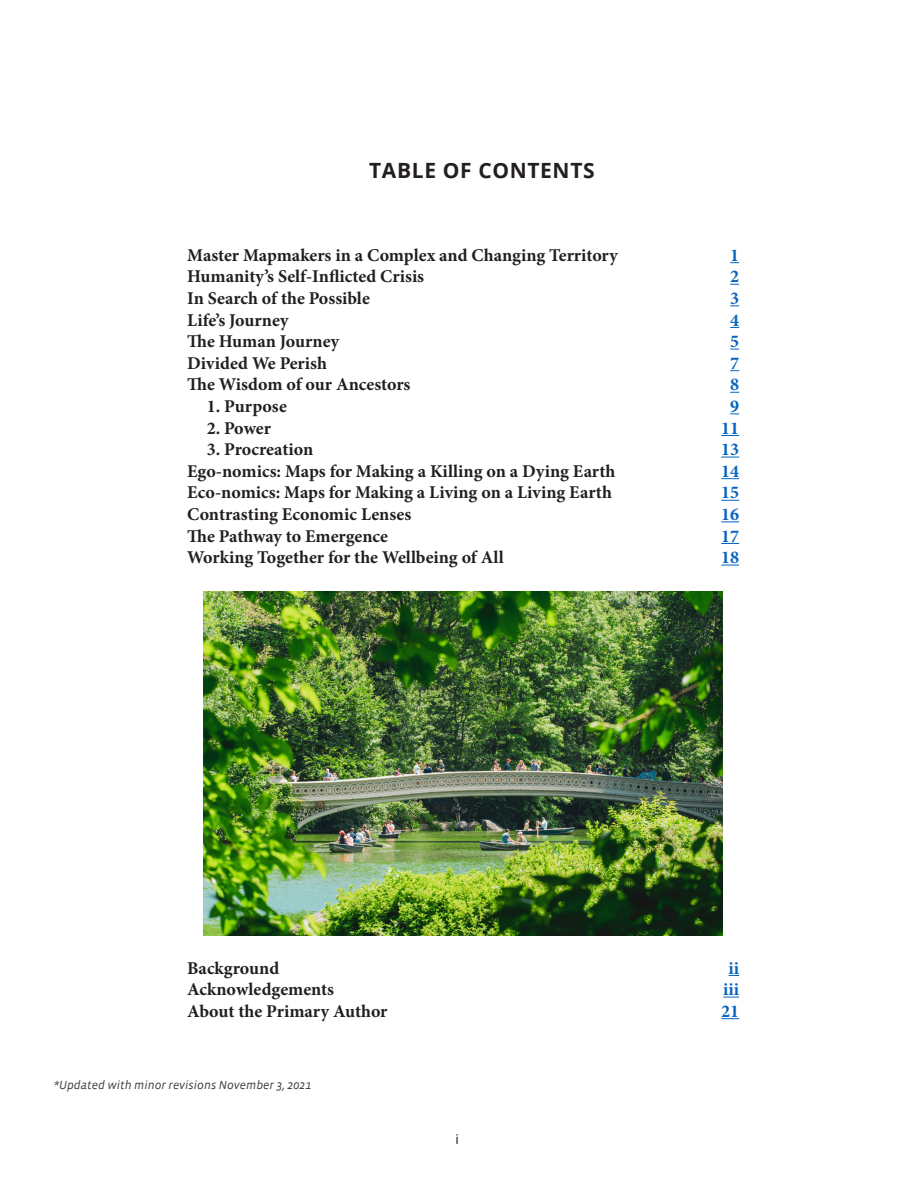
<style>
.page{position:relative;width:918px;height:1188px;background:#fff}
.page>*{position:absolute;margin:0;border:0;box-sizing:border-box;transform-origin:0 0}
.Subtitle{font:700 21px "Open Sans";letter-spacing:.03em;color:#231f20}
.t1{font:700 18px "Minion Pro";color:#231f20}
.t2{font:700 18px "Minion Pro";color:#0563c1}
.t3{font:13.5px "Open Sans";color:#231f20}
.t4{font:italic 12px "Vista Sans";color:#3c3c3c}
</style>
<div class="page">
<img style="left:203px;top:591px;width:520px;height:345px">
<svg style="left:721px;top:435px;width:18px;height:1px"></svg>
<svg style="left:721px;top:457px;width:18px;height:1px"></svg>
<svg style="left:721px;top:478px;width:18px;height:1px"></svg>
<svg style="left:721px;top:500px;width:18px;height:1px"></svg>
<svg style="left:721px;top:521px;width:18px;height:1px"></svg>
<svg style="left:721px;top:543px;width:18px;height:1px"></svg>
<svg style="left:721px;top:565px;width:18px;height:1px"></svg>
<svg style="left:723px;top:997px;width:16px;height:1px"></svg>
<svg style="left:721px;top:1018px;width:18px;height:1px"></svg>
<p class="Subtitle" style="left:369px;top:156px;width:227px">TABLE OF CONTENTS</p>
<p class="t1" style="left:187px;top:242px;width:432px">Master Mapmakers in a Complex and Changing Territory</p>
<p class="t2" style="left:730px;top:242px;width:10px">1</p>
<p class="t1" style="left:187px;top:264px;width:239px">Humanity’s Self-Inflicted Crisis</p>
<p class="t2" style="left:730px;top:264px;width:10px">2</p>
<p class="t1" style="left:187px;top:286px;width:184px">In Search of the Possible</p>
<p class="t2" style="left:730px;top:286px;width:10px">3</p>
<p class="t1" style="left:187px;top:307px;width:103px">Life’s Journey</p>
<p class="t2" style="left:730px;top:307px;width:10px">4</p>
<p class="t1" style="left:187px;top:329px;width:154px">The Human Journey</p>
<p class="t2" style="left:730px;top:329px;width:10px">5</p>
<p class="t1" style="left:187px;top:350px;width:141px">Divided We Perish</p>
<p class="t2" style="left:730px;top:350px;width:10px">7</p>
<p class="t1" style="left:187px;top:372px;width:225px">The Wisdom of our Ancestors</p>
<p class="t2" style="left:730px;top:372px;width:10px">8</p>
<p class="t1" style="left:207px;top:394px;width:82px">1. Purpose</p>
<p class="t2" style="left:730px;top:394px;width:10px">9</p>
<p class="t1" style="left:207px;top:415px;width:66px">2. Power</p>
<p class="t2" style="left:721px;top:415px;width:19px">11</p>
<p class="t1" style="left:207px;top:437px;width:108px">3. Procreation</p>
<p class="t2" style="left:721px;top:437px;width:19px">13</p>
<p class="t1" style="left:187px;top:458px;width:430px">Ego-nomics: Maps for Making a Killing on a Dying Earth</p>
<p class="t2" style="left:721px;top:458px;width:19px">14</p>
<p class="t1" style="left:187px;top:480px;width:426px">Eco-nomics: Maps for Making a Living on a Living Earth</p>
<p class="t2" style="left:721px;top:480px;width:19px">15</p>
<p class="t1" style="left:187px;top:502px;width:226px">Contrasting Economic Lenses</p>
<p class="t2" style="left:721px;top:502px;width:19px">16</p>
<p class="t1" style="left:187px;top:523px;width:202px">The Pathway to Emergence</p>
<p class="t2" style="left:721px;top:523px;width:19px">17</p>
<p class="t1" style="left:187px;top:545px;width:318px">Working Together for the Wellbeing of All</p>
<p class="t2" style="left:721px;top:545px;width:19px">18</p>
<p class="t1" style="left:187px;top:955px;width:94px">Background</p>
<p class="t2" style="left:729px;top:955px;width:12px">ii</p>
<p class="t1" style="left:187px;top:977px;width:148px">Acknowledgements</p>
<p class="t2" style="left:723px;top:977px;width:17px">iii</p>
<p class="t1" style="left:187px;top:998px;width:202px">About the Primary Author</p>
<p class="t2" style="left:721px;top:998px;width:19px">21</p>
<p class="t4" style="left:54px;top:1079px;width:259px">*Updated with minor revisions November 3, 2021</p>
<p class="t3" style="left:455px;top:1130px;width:5px">i</p>
</div>
